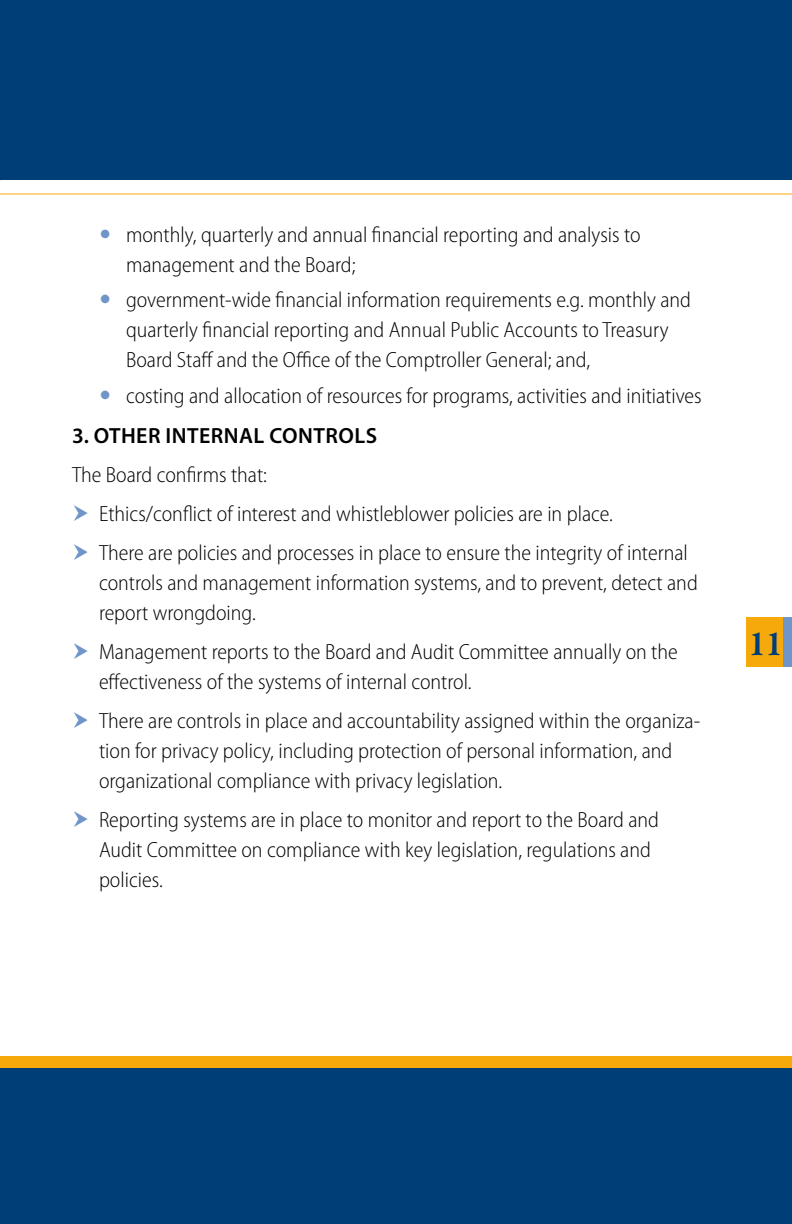
<style>
.page{position:relative;width:792px;height:1224px;background:#fff}
.page>*{position:absolute;margin:0;border:0;box-sizing:border-box;transform-origin:0 0}
.t1{font:600 36px "Garamond Premr Pro";color:#003e78}
.t2{font:300 semi-condensed 22px/30px "Myriad Pro";color:#000}
.t3{font:600 22px "Myriad Pro";letter-spacing:.02em;color:#000}
</style>
<div class="page">
<hr style="left:0;top:193px;width:792px;height:1px;background:#f6a90b">
<div style="left:747px;top:617px;width:41px;height:50px;background:#f6a90b"></div>
<div style="left:783px;top:617px;width:9px;height:50px;background:#7095c8"></div>
<div style="left:0;top:1068px;width:792px;height:156px;background:#003e78"></div>
<div style="left:0;top:1056px;width:792px;height:12px;background:#f6a90b"></div>
<div style="left:0;top:0;width:792px;height:180px;background:#003e78"></div>
<p class="t2" style="left:126px;top:220px;width:516px">monthly, quarterly and annual financial reporting and analysis to management and the Board;</p>
<p class="t2" style="left:126px;top:285px;width:567px">government-wide financial information requirements e.g. monthly and quarterly financial reporting and Annual Public Accounts to Treasury<br>Board Staff and the Office of the Comptroller General; and,</p>
<p class="t2" style="left:126px;top:381px;width:577px">costing and allocation of resources for programs, activities and initiatives</p>
<p class="t3" style="left:72px;top:423px;width:307px">3. OTHER INTERNAL CONTROLS</p>
<p class="t2" style="left:99px;top:455px;width:590px;line-height:39px;text-indent:-27px">The Board confirms that:<br>Ethics/conflict of interest and whistleblower policies are in place.<br>There are policies and processes in place to ensure the integrity of internal</p>
<p class="t2" style="left:99px;top:568px;width:600px">controls and management information systems, and to prevent, detect and report wrongdoing.</p>
<p class="t2" style="left:99px;top:637px;width:580px">Management reports to the Board and Audit Committee annually on the effectiveness of the systems of internal control.</p>
<p class="t2" style="left:99px;top:706px;width:603px">There are controls in place and accountability assigned within the organiza&shy;tion for privacy policy, including protection of personal information, and organizational compliance with privacy legislation.</p>
<p class="t2" style="left:99px;top:805px;width:562px">Reporting systems are in place to monitor and report to the Board and<br>Audit Committee on compliance with key legislation, regulations and policies.</p>
<h1 class="t1" style="left:748px;top:622px;width:36px">11</h1>
</div>
